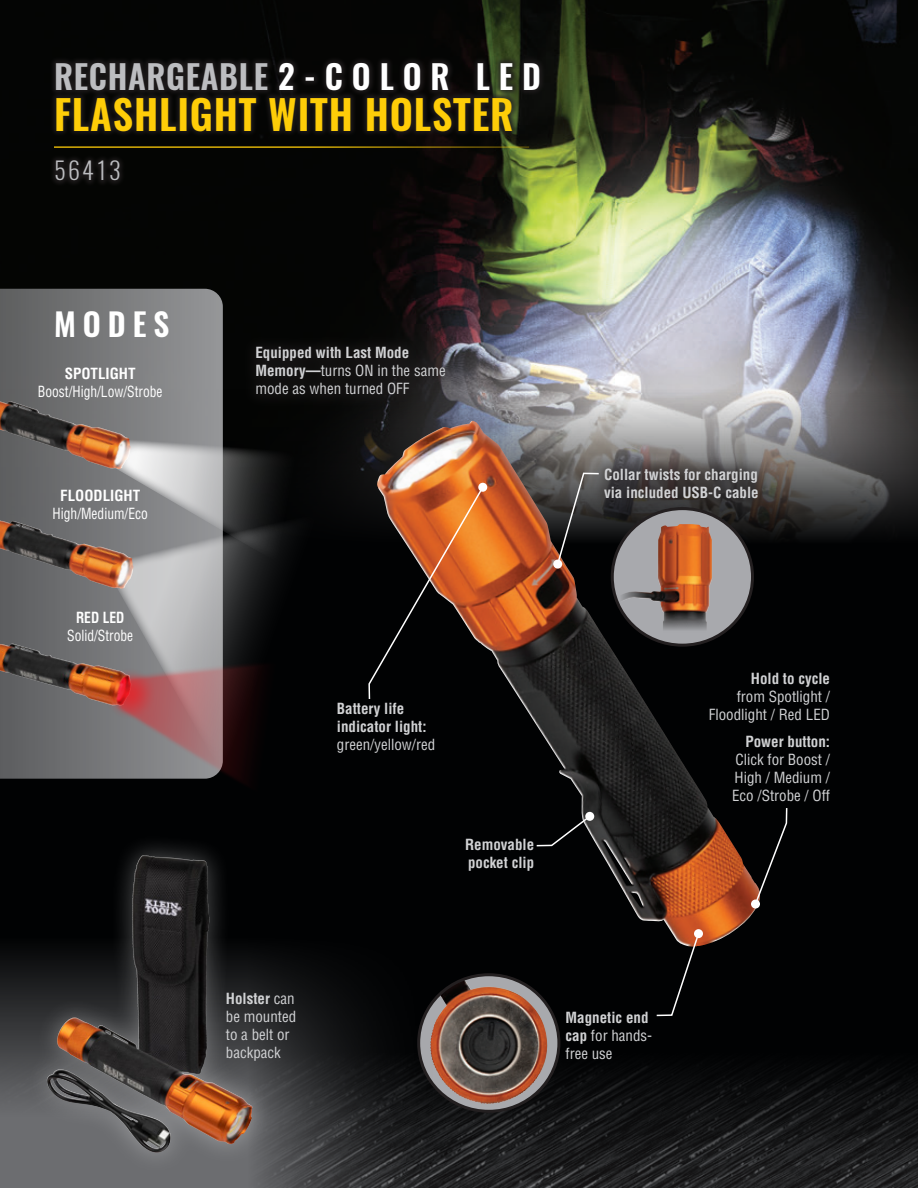
<style>
.page{position:relative;width:918px;height:1188px;background:#010203}
.page>*{position:absolute;margin:0;border:0;box-sizing:border-box;transform-origin:0 0}
.t1{font:600 40.5px "Oswald";letter-spacing:.02em;color:#fecd08}
.t2{font:600 33px "Oswald";letter-spacing:.02em;color:#bcbdc0}
.t3{font:600 31.5px "Oswald";letter-spacing:.22em;color:#fff}
.t4{font:300 24px "Oswald";letter-spacing:.1em;color:#bcbdc0}
.t5{font:condensed 15px/18px "Helvetica LT Std";color:#d1d2d4}
.t6{font:700 condensed 15px/18px "Helvetica LT Std";color:#d1d2d4}
.t7{font:condensed 15px "Helvetica LT Std";color:#fff;scale:.9 1}
.t8{font:700 condensed 15px "Helvetica LT Std";color:#fff}
.t9{font:700 condensed 15px "Helvetica LT Std";color:#fff;scale:.9 1}
.s1{color:#fff}
.s2{font-weight:700}
</style>
<div class="page">
<img style="left:451px;top:1031px;width:467px;height:157px">
<img style="left:0;top:0;width:918px;height:538px">
<svg style="left:419px;top:975px;width:140px;height:136px"></svg>
<img style="left:451px;top:994px;width:71px;height:110px">
<img style="left:377px;top:421px;width:385px;height:525px">
<svg style="left:0;top:289px;width:223px;height:490px"></svg>
<img style="left:0;top:519px;width:112px;height:70px">
<svg style="left:113px;top:598px;width:155px;height:43px"></svg>
<svg style="left:101px;top:551px;width:11px;height:44px"></svg>
<img style="left:0;top:399px;width:131px;height:70px">
<svg style="left:112px;top:438px;width:280px;height:160px"></svg>
<svg style="left:98px;top:432px;width:44px;height:44px"></svg>
<img style="left:0;top:642px;width:113px;height:64px">
<svg style="left:113px;top:641px;width:311px;height:258px"></svg>
<svg style="left:100px;top:663px;width:60px;height:61px"></svg>
<div style="left:242px;top:333px;width:217px;height:76px;background:#231f20;opacity:.75"></div>
<div style="left:590px;top:455px;width:182px;height:57px;background:#231f20;opacity:.75"></div>
<svg style="left:655px;top:932px;width:45px;height:85px"></svg>
<div style="left:694px;top:929px;width:9px;height:9px;background:#fff;border-radius:50%"></div>
<svg style="left:754px;top:807px;width:34px;height:99px"></svg>
<div style="left:751px;top:900px;width:9px;height:9px;background:#fff;border-radius:50%"></div>
<svg style="left:556px;top:472px;width:44px;height:94px"></svg>
<div style="left:553px;top:560px;width:9px;height:9px;background:#fff;border-radius:50%"></div>
<svg style="left:368px;top:485px;width:117px;height:216px"></svg>
<div style="left:478px;top:483px;width:9px;height:9px;background:#fff;border-radius:50%"></div>
<svg style="left:535px;top:814px;width:57px;height:33px"></svg>
<div style="left:585px;top:812px;width:9px;height:9px;background:#fff;border-radius:50%"></div>
<div style="left:49px;top:56px;width:497px;height:131px;background:#231f20;opacity:.75"></div>
<svg style="left:0;top:917px;width:451px;height:271px"></svg>
<div style="left:24px;top:832px;width:251px;height:343px;background:#fff;opacity:.32"></div>
<img style="left:132px;top:855px;width:12px;height:164px">
<hr style="left:54px;top:146px;width:475px;height:2px;background:#fecd08">
<h2 class="t2" style="left:54px;top:54px;width:489px">RECHARGEABLE <span class="s1">2 - C O L O R L E D</span></h2>
<h1 class="t1" style="left:54px;top:86px;width:461px">FLASHLIGHT WITH HOLSTER</h1>
<h3 class="t4" style="left:54px;top:154px;width:68px">56413</h3>
<h3 class="t3" style="left:54px;top:303px;width:117px">MODES</h3>
<p class="t8" style="left:65px;top:364px;width:72px">SPOTLIGHT</p>
<p class="t7" style="left:38px;top:382px;width:140px">Boost/High/Low/Strobe</p>
<p class="t8" style="left:60px;top:486px;width:81px">FLOODLIGHT</p>
<p class="t7" style="left:53px;top:504px;width:107px">High/Medium/Eco</p>
<p class="t9" style="left:76px;top:608px;width:55px">RED LED</p>
<p class="t7" style="left:67px;top:626px;width:75px">Solid/Strobe</p>
<p class="t5" style="left:255px;top:343px;width:192px"><span class="s2">Equipped with Last Mode<br>Memory—</span>turns ON in the same mode as when turned OFF</p>
<p class="t6" style="left:604px;top:465px;width:156px">Collar twists for charging via included USB-C cable</p>
<p class="t6" style="left:337px;top:699px;width:91px">Battery life indicator light:</p>
<p class="t5" style="left:337px;top:735px;width:100px">green/yellow/red</p>
<p class="t6" style="left:465px;top:836px;width:71px">Removable pocket clip</p>
<p class="t5" style="left:226px;top:989px;width:72px"><span class="s2">Holster</span> can be mounted to a belt or backpack</p>
<p class="t5" style="left:566px;top:1008px;width:88px"><span class="s2">Magnetic end cap</span> for hands&shy;free use</p>
<p class="t6" style="left:751px;top:669px;width:81px">Hold to cycle</p>
<p class="t5" style="left:709px;top:687px;width:123px;text-align:right">from Spotlight /<br>Floodlight / Red LED</p>
<p class="t6" style="left:745px;top:732px;width:86px">Power button:</p>
<p class="t5" style="left:732px;top:750px;width:99px;text-align:justify">Click for Boost / High / Medium / Eco /Strobe / Off</p>
</div>
